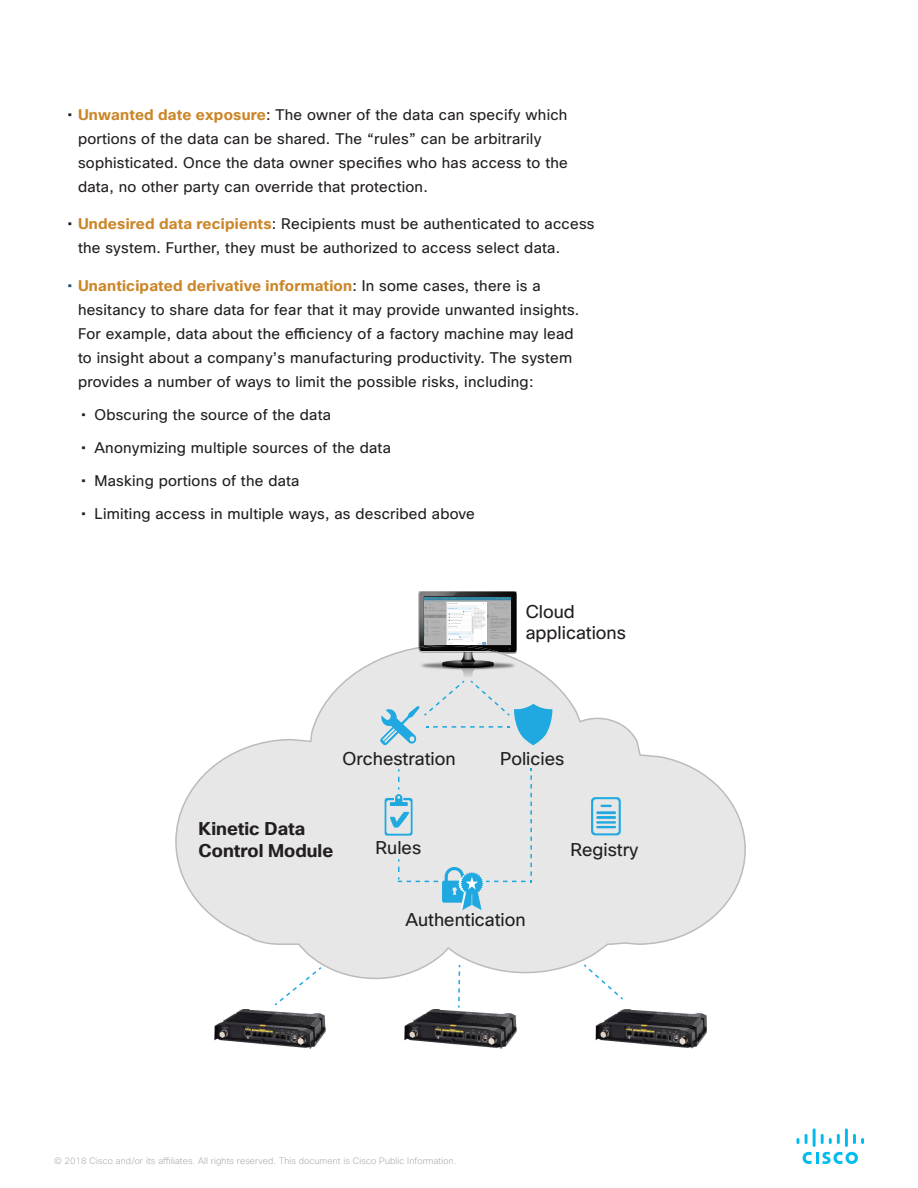
<style>
.page{position:relative;width:918px;height:1188px;background:#fff}
.page>*{position:absolute;margin:0;border:0;box-sizing:border-box;transform-origin:0 0}
.t1{font:18px/21.6px "Cisco Sans";color:#231f20}
.t2{font:700 18px/21.6px "Cisco Sans";color:#231f20}
.t3{font:15px/24px "Cisco Sans";letter-spacing:.015em;color:#231f20}
.t4{font:200 9px "Cisco Sans";letter-spacing:.015em;color:#9d9fa2}
.s1{font-size:16.5px}
.s2{font-weight:700;color:#cb8629}
.s3{font-size:16.5px;color:#114f73}
</style>
<div class="page">
<svg style="left:803px;top:1152px;width:55px;height:12px"></svg>
<svg style="left:797px;top:1138px;width:2px;height:6px"></svg>
<svg style="left:805px;top:1134px;width:3px;height:10px"></svg>
<hr style="left:813px;top:1128px;width:3px;height:19px;background:#01bcec">
<svg style="left:821px;top:1134px;width:19px;height:10px"></svg>
<hr style="left:845px;top:1128px;width:3px;height:19px;background:#01bcec">
<svg style="left:853px;top:1134px;width:11px;height:10px"></svg>
<svg style="left:175px;top:645px;width:571px;height:334px;fill:#e6e7e6"></svg>
<img style="left:419px;top:591px;width:98px;height:54px">
<img style="left:419px;top:645px;width:98px;height:15px">
<img style="left:425px;top:597px;width:86px;height:48px">
<img style="left:405px;top:1009px;width:111px;height:39px">
<svg style="left:591px;top:797px;width:30px;height:38px"></svg>
<img style="left:214px;top:1009px;width:112px;height:39px">
<img style="left:596px;top:1009px;width:111px;height:39px">
<svg style="left:380px;top:677px;width:172px;height:68px"></svg>
<svg style="left:275px;top:967px;width:46px;height:38px"></svg>
<svg style="left:584px;top:964px;width:39px;height:36px"></svg>
<svg style="left:458px;top:965px;width:2px;height:43px"></svg>
<svg style="left:385px;top:769px;width:147px;height:141px"></svg>
<p class="t3" style="left:78px;top:103px;width:491px;text-indent:-10px"><span class="s1">•</span> <span class="s2">Unwanted date exposure</span>: The owner of the data can specify which portions of the data can be shared. The “rules” can be arbitrarily sophisticated. Once the data owner specifies who has access to the data, no other party can override that protection.</p>
<p class="t3" style="left:78px;top:212px;width:518px;text-indent:-10px"><span class="s1">•</span> <span class="s2">Undesired data recipients</span>: Recipients must be authenticated to access the system. Further, they must be authorized to access select data.</p>
<p class="t3" style="left:78px;top:274px;width:503px;text-indent:-10px"><span class="s3">•</span> <span class="s2">Unanticipated derivative information</span>: In some cases, there is a hesitancy to share data for fear that it may provide unwanted insights.<br>For example, data about the efficiency of a factory machine may lead to insight about a company’s manufacturing productivity. The system provides a number of ways to limit the possible risks, including:</p>
<p class="t3" style="left:81px;top:403px;width:252px"><span class="s1">•</span> Obscuring the source of the data</p>
<p class="t3" style="left:81px;top:436px;width:311px"><span class="s1">•</span> Anonymizing multiple sources of the data</p>
<p class="t3" style="left:81px;top:469px;width:220px"><span class="s1">•</span> Masking portions of the data</p>
<p class="t3" style="left:81px;top:502px;width:395px"><span class="s1">•</span> Limiting access in multiple ways, as described above</p>
<p class="t1" style="left:526px;top:601px;width:102px">Cloud applications</p>
<p class="t1" style="left:343px;top:748px;width:115px">Orchestration</p>
<p class="t1" style="left:500px;top:748px;width:66px">Policies</p>
<p class="t2" style="left:199px;top:819px;width:136px">Kinetic Data<br>Control Module</p>
<p class="t1" style="left:376px;top:837px;width:47px">Rules</p>
<p class="t1" style="left:405px;top:909px;width:122px">Authentication</p>
<p class="t1" style="left:571px;top:839px;width:69px">Registry</p>
<p class="t4" style="left:54px;top:1155px;width:404px">© 2018 Cisco and/or its affiliates. All rights reserved. This document is Cisco Public Information.</p>
</div>
